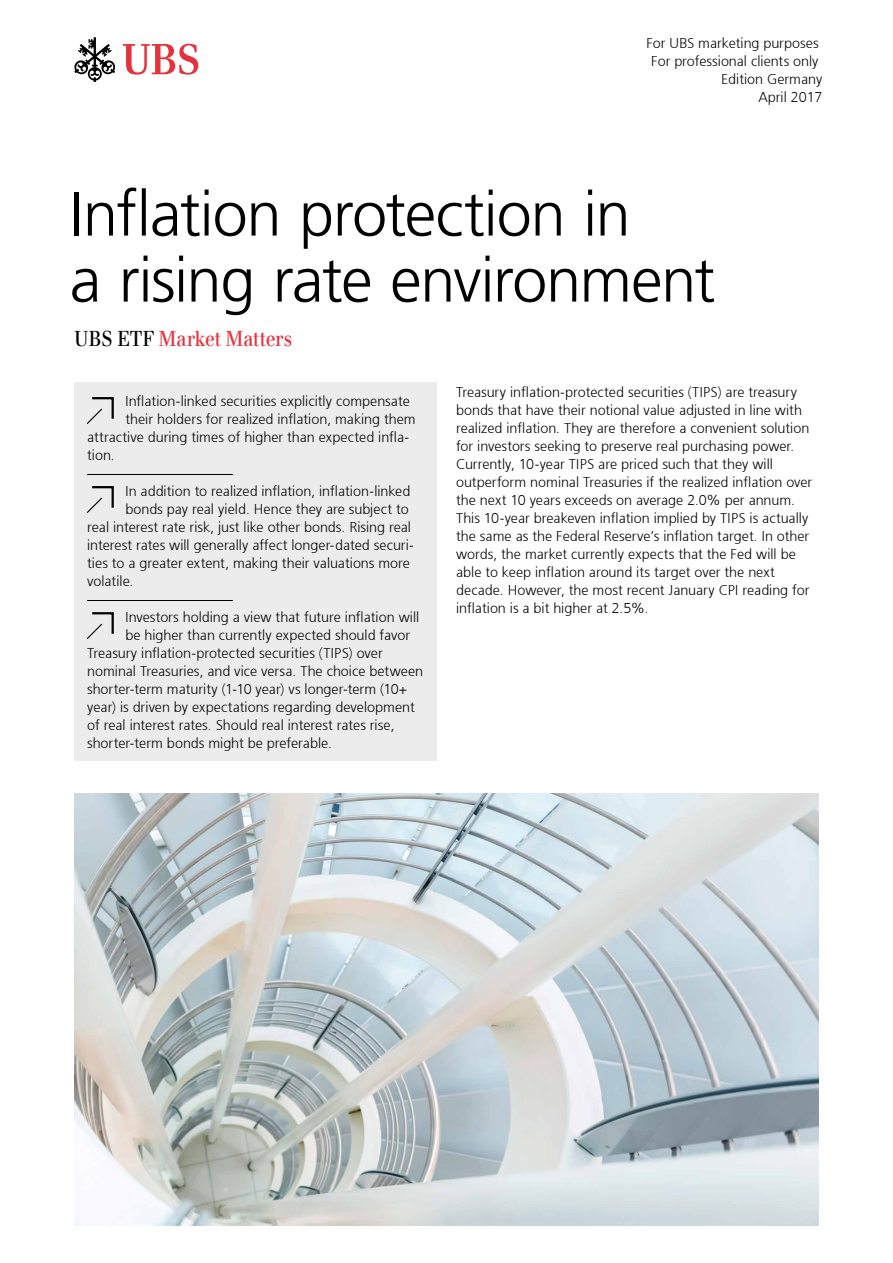
<style>
.page{position:relative;width:893px;height:1263px;background:#fff}
.page>*{position:absolute;margin:0;border:0;box-sizing:border-box;transform-origin:0 0}
.t1{font:300 63px/66px "Frutiger 45";letter-spacing:-.02em;color:#000}
.t2{font:21px "UBS Headline";letter-spacing:.005em;color:#e5323d}
.t3{font:300 14.25px/18px "Frutiger 45";color:#000;text-align:right}
.s1{color:#000}
</style>
<div class="page">
<svg style="left:74px;top:37px;width:41px;height:45px"></svg>
<svg style="left:123px;top:44px;width:75px;height:31px"></svg>
<img style="left:74px;top:793px;width:745px;height:433px">
<div style="left:74px;top:383px;width:363px;height:378px;background:#ececec"></div>
<hr style="left:87px;top:474px;width:146px;height:1px;background:#000">
<hr style="left:87px;top:600px;width:146px;height:1px;background:#000">
<svg style="left:86px;top:486px;width:28px;height:27px"></svg>
<svg style="left:86px;top:612px;width:28px;height:27px"></svg>
<svg style="left:86px;top:397px;width:28px;height:27px"></svg>
<p class="t3" style="left:646px;top:34px;width:178px">For UBS marketing purposes<br>For professional clients only<br>Edition Germany<br>April 2017</p>
<h1 class="t1" style="left:70px;top:180px;width:647px">Inflation protection in<br>a rising rate environment</h1>
<h2 class="t2" style="left:74px;top:326px;width:219px"><span class="s1">UBS ETF</span> Market Matters</h2>
<p class="t3" style="left:125px;top:392px;width:286px">Inflation-linked securities explicitly compensate</p>
<p class="t3" style="left:125px;top:410px;width:292px">their holders for realized inflation, making them</p>
<p class="t3" style="left:87px;top:428px;width:324px">attractive during times of higher than expected infla-</p>
<p class="t3" style="left:87px;top:446px;width:29px">tion.</p>
<p class="t3" style="left:125px;top:482px;width:286px">In addition to realized inflation, inflation-linked</p>
<p class="t3" style="left:125px;top:500px;width:285px">bonds pay real yield. Hence they are subject to</p>
<p class="t3" style="left:87px;top:518px;width:325px">real interest rate risk, just like other bonds. Rising real</p>
<p class="t3" style="left:87px;top:536px;width:328px">interest rates will generally affect longer-dated securi-</p>
<p class="t3" style="left:87px;top:554px;width:324px">ties to a greater extent, making their valuations more</p>
<p class="t3" style="left:87px;top:572px;width:48px">volatile.</p>
<p class="t3" style="left:125px;top:608px;width:295px">Investors holding a view that future inflation will</p>
<p class="t3" style="left:125px;top:626px;width:286px">be higher than currently expected should favor</p>
<p class="t3" style="left:87px;top:644px;width:297px">Treasury inflation-protected securities (TIPS) over</p>
<p class="t3" style="left:87px;top:662px;width:337px">nominal Treasuries, and vice versa. The choice between</p>
<p class="t3" style="left:87px;top:680px;width:322px">shorter-term maturity (1-10 year) vs longer-term (10+</p>
<p class="t3" style="left:87px;top:698px;width:329px">year) is driven by expectations regarding development</p>
<p class="t3" style="left:87px;top:716px;width:309px">of real interest rates. Should real interest rates rise,</p>
<p class="t3" style="left:87px;top:734px;width:246px">shorter-term bonds might be preferable.</p>
<p class="t3" style="left:456px;top:383px;width:358px;text-align:left">Treasury inflation-protected securities (TIPS) are treasury bonds that have their notional value adjusted in line with realized inflation. They are therefore a convenient solution for investors seeking to preserve real purchasing power.<br>Currently, 10-year TIPS are priced such that they will outperform nominal Treasuries if the realized inflation over the next 10 years exceeds on average 2.0% per annum.<br>This 10-year breakeven inflation implied by TIPS is actually the same as the Federal Reserve’s inflation target. In other words, the market currently expects that the Fed will be able to keep inflation around its target over the next decade. However, the most recent January CPI reading for inflation is a bit higher at 2.5%.</p>
</div>
